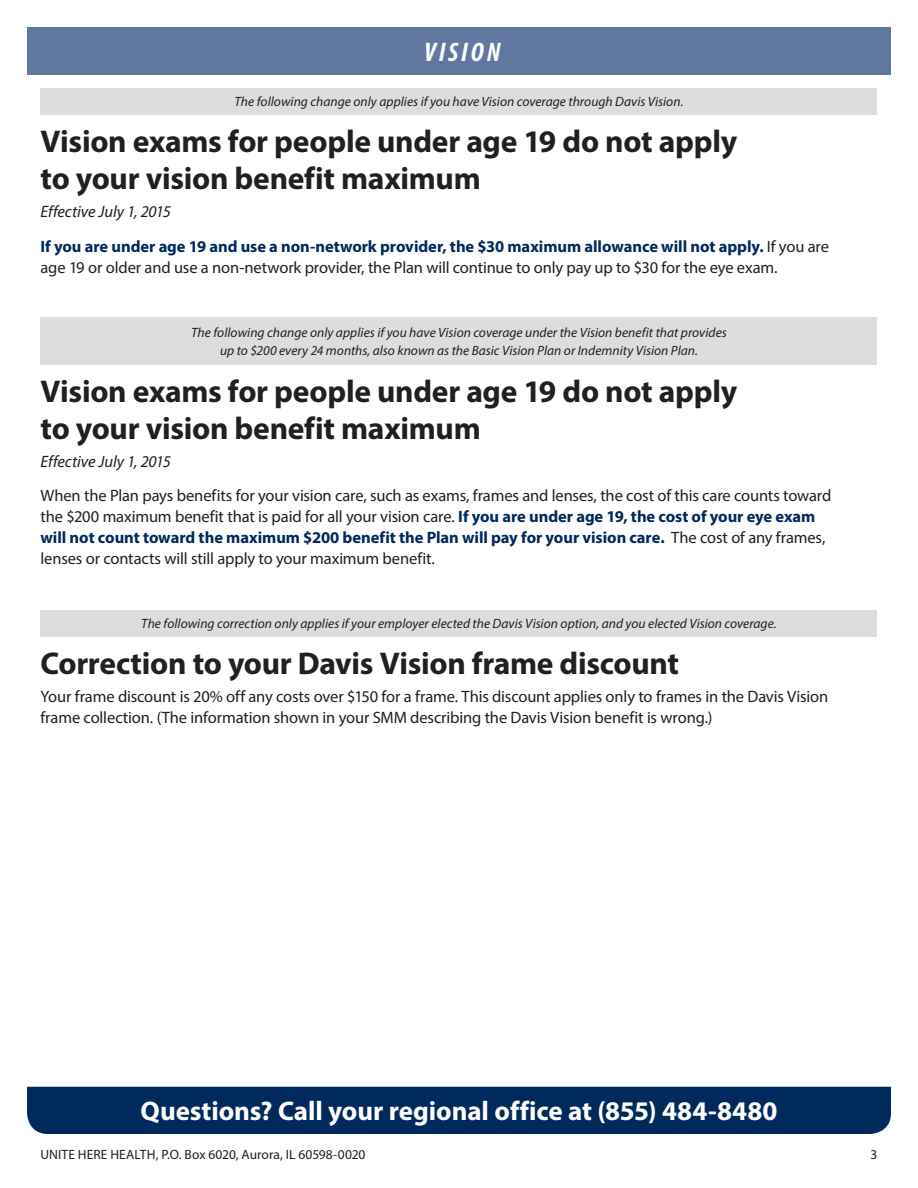
<style>
.page{position:relative;width:918px;height:1188px;background:#fff}
.page>*{position:absolute;margin:0;border:0;box-sizing:border-box;transform-origin:0 0}
.t1{font:700 31.5px/37.5px "Myriad Pro";letter-spacing:-.01em;color:#231f20}
.t2{font:700 27px "Myriad Pro";letter-spacing:-.005em;color:#fff}
.t3{font:italic 700 condensed 27px "Myriad Pro";letter-spacing:.105em;color:#fff}
.t4{font:16.5px/21px "Myriad Pro";letter-spacing:-.01em;color:#231f20}
.t5{font:700 16.5px/34.5px "Myriad Pro";letter-spacing:-.005em;color:#00295c}
.t6{font:italic 16.5px "Myriad Pro";letter-spacing:-.005em;color:#231f20}
.t7{font:italic 13.5px/18px "Myriad Pro";letter-spacing:.005em;color:#231f20;text-align:center}
.t8{font:13.5px "Myriad Pro";letter-spacing:.005em;color:#231f20}
.s1{font-weight:400;font-style:italic;color:#231f20}
.s2{font-weight:400;color:#231f20}
.s3{font-weight:700;color:#00295c}
</style>
<div class="page">
<div style="left:27px;top:1087px;width:864px;height:47px;background:#00295c"></div>
<div style="left:40px;top:88px;width:838px;height:27px;background:#dcdddf"></div>
<div style="left:40px;top:317px;width:838px;height:47px;background:#dcdddf"></div>
<div style="left:27px;top:27px;width:864px;height:47px;background:#60779f"></div>
<div style="left:40px;top:610px;width:838px;height:27px;background:#dcdddf"></div>
<h2 class="t3" style="left:424px;top:35px;width:78px">VISION</h2>
<p class="t7" style="left:234px;top:93px;width:451px">The following change only applies if you have Vision coverage through Davis Vision.</p>
<h1 class="t1" style="left:40px;top:121px;width:698px">Vision exams for people under age 19 do not apply to your vision benefit maximum</h1>
<p class="t5" style="left:40px;top:194px;width:790px"><span class="s1">Effective July 1, 2015<br></span>If you are under age 19 and use a non-network provider, the $30 maximum allowance will not apply. <span class="s2">If you are</span></p>
<p class="t4" style="left:40px;top:256px;width:739px">age 19 or older and use a non-network provider, the Plan will continue to only pay up to $30 for the eye exam.</p>
<p class="t7" style="left:191px;top:323px;width:537px">The following change only applies if you have Vision coverage under the Vision benefit that provides up to $200 every 24 months, also known as the Basic Vision Plan or Indemnity Vision Plan.</p>
<h1 class="t1" style="left:40px;top:371px;width:698px">Vision exams for people under age 19 do not apply to your vision benefit maximum</h1>
<p class="t6" style="left:40px;top:451px;width:132px">Effective July 1, 2015</p>
<p class="t4" style="left:40px;top:485px;width:792px">When the Plan pays benefits for your vision care, such as exams, frames and lenses, the cost of this care counts toward the $200 maximum benefit that is paid for all your vision care. <span class="s3">If you are under age 19, the cost of your eye exam will not count toward the maximum $200 benefit the Plan will pay for your vision care.</span> The cost of any frames, lenses or contacts will still apply to your maximum benefit.</p>
<p class="t7" style="left:141px;top:615px;width:637px">The following correction only applies if your employer elected the Davis Vision option, and you elected Vision coverage.</p>
<h1 class="t1" style="left:40px;top:643px;width:640px">Correction to your Davis Vision frame discount</h1>
<p class="t4" style="left:40px;top:685px;width:789px">Your frame discount is 20% off any costs over $150 for a frame. This discount applies only to frames in the Davis Vision frame collection. (The information shown in your SMM describing the Davis Vision benefit is wrong.)</p>
<h2 class="t2" style="left:141px;top:1093px;width:638px">Questions? Call your regional office at (855) 484-8480</h2>
<p class="t8" style="left:40px;top:1146px;width:326px">UNITE HERE HEALTH, P.O. Box 6020, Aurora, IL 60598-0020</p>
<p class="t8" style="left:871px;top:1146px;width:8px">3</p>
</div>
